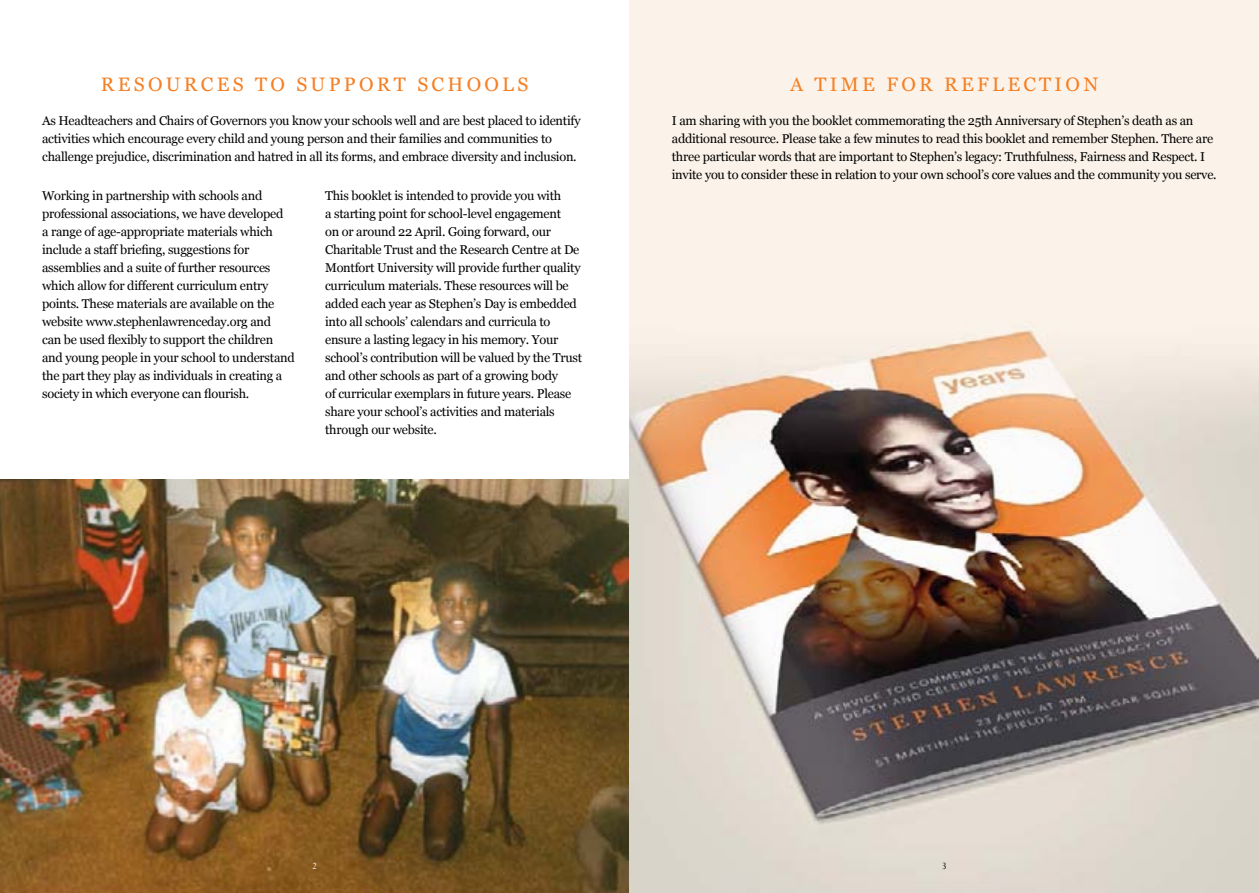
<style>
.page{position:relative;width:1259px;height:893px;background:#fff}
.page>*{position:absolute;margin:0;border:0;box-sizing:border-box;transform-origin:0 0}
.t1{font:19.5px "Georgia";letter-spacing:.17em;color:#f58025}
.t2{font:12.75px/18px "Georgia";letter-spacing:-.02em;color:#000}
.t3{font:10.65px "Perpetua";color:#fff}
.t4{font:10.65px "Perpetua";color:#000}
</style>
<div class="page">
<img style="left:0;top:479px;width:629px;height:414px">
<div style="left:629px;top:0;width:630px;height:893px;background:#fbf3e9"></div>
<img style="left:629px;top:330px;width:630px;height:563px">
<h1 class="t1" style="left:101px;top:70px;width:429px">RESOURCES TO SUPPORT SCHOOLS</h1>
<h1 class="t1" style="left:790px;top:70px;width:310px">A TIME FOR REFLECTION</h1>
<p class="t2" style="left:42px;top:111px;width:540px">As Headteachers and Chairs of Governors you know your schools well and are best placed to identify activities which encourage every child and young person and their families and communities to challenge prejudice, discrimination and hatred in all its forms, and embrace diversity and inclusion.</p>
<p class="t2" style="left:42px;top:186px;width:254px">Working in partnership with schools and professional associations, we have developed<br>a range of age-appropriate materials which include a staff briefing, suggestions for assemblies and a suite of further resources which allow for different curriculum entry points. These materials are available on the website www.stephenlawrenceday.org and<br>can be used flexibly to support the children and young people in your school to understand the part they play as individuals in creating a society in which everyone can flourish.</p>
<p class="t2" style="left:325px;top:186px;width:259px">This booklet is intended to provide you with<br>a starting point for school-level engagement<br>on or around 22 April. Going forward, our Charitable Trust and the Research Centre at De Montfort University will provide further quality curriculum materials. These resources will be added each year as Stephen’s Day is embedded into all schools’ calendars and curricula to ensure a lasting legacy in his memory. Your school’s contribution will be valued by the Trust and other schools as part of a growing body<br>of curricular exemplars in future years. Please share your school’s activities and materials through our website.</p>
<p class="t2" style="left:672px;top:111px;width:546px">I am sharing with you the booklet commemorating the 25th Anniversary of Stephen’s death as an additional resource. Please take a few minutes to read this booklet and remember Stephen. There are three particular words that are important to Stephen’s legacy: Truthfulness, Fairness and Respect. I invite you to consider these in relation to your own school’s core values and the community you serve.</p>
<p class="t3" style="left:312px;top:859px;width:6px">2</p>
<p class="t4" style="left:941px;top:859px;width:6px">3</p>
</div>
